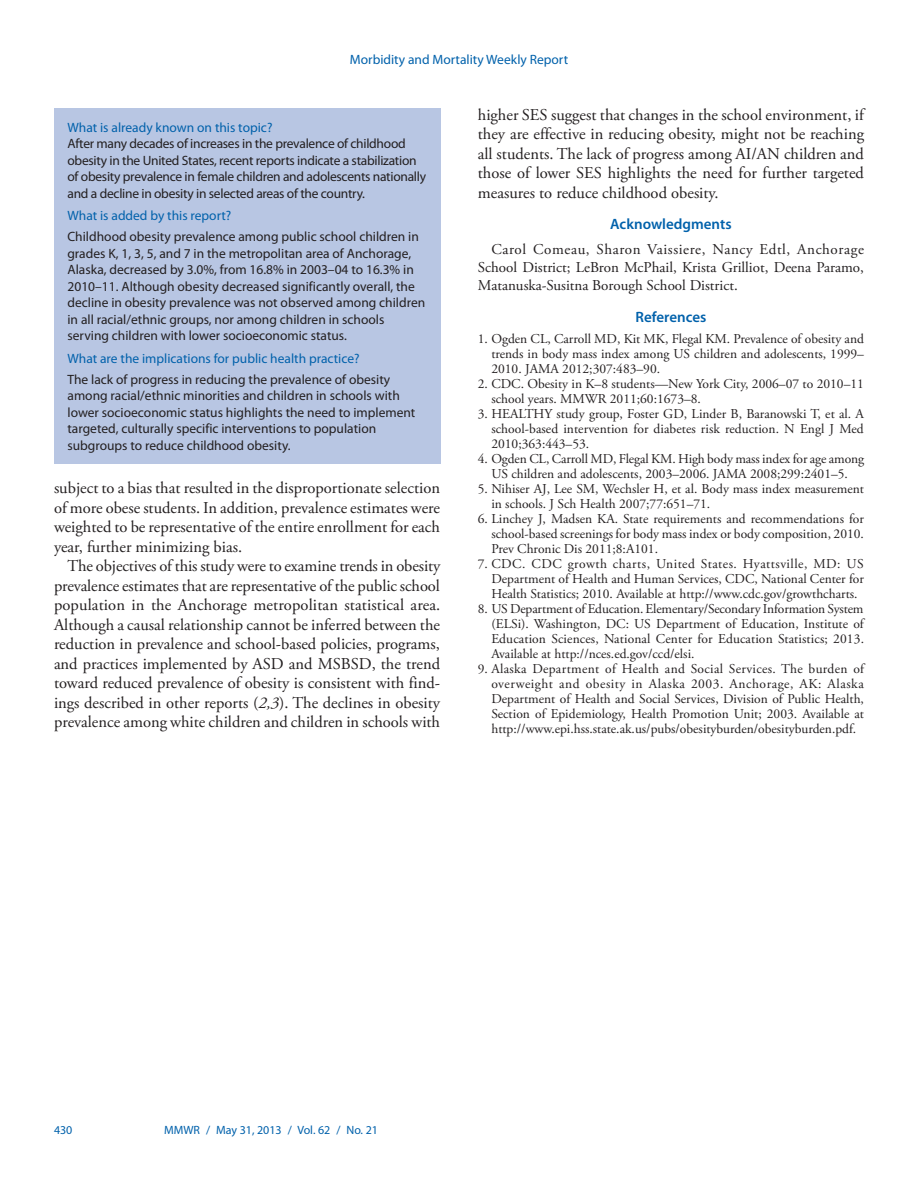
<style>
.page{position:relative;width:918px;height:1188px;background:#fff}
.page>*{position:absolute;margin:0;border:0;box-sizing:border-box;transform-origin:0 0}
.body_copy{font:16.5px/19.5px "Adobe Garamond Pro";color:#231f20;text-align:justify}
.acknowl_text{font:15px/18px "Adobe Garamond Pro";color:#231f20;text-align:justify}
.headline3{font:600 15px "Myriad Pro";color:#0161ab}
.reference_text_1-9{font:13.5px/15px "Adobe Garamond Pro";color:#231f20;text-align:justify}
.fb_answer{font:13.5px/16.5px "Myriad Pro";color:#231f20}
.fb_answer-2{font:13.5px/16.5px "Myriad Pro";letter-spacing:-.02em;color:#231f20}
.fb_question{font:13.5px "Myriad Pro";color:#0161ab}
.reference_text_1-9-2{font:13.5px "Myriad Pro";color:#0161ab}
.t1{font:12px "Myriad Pro";color:#0161ab}
.s1{font-style:italic}
</style>
<div class="page">
<div style="left:54px;top:108px;width:386px;height:355px;background:#b8c6e3"></div>
<p class="fb_question" style="left:350px;top:51px;width:220px">Morbidity and Mortality Weekly Report</p>
<p class="reference_text_1-9-2" style="left:68px;top:119px;width:206px">What is already known on this topic?</p>
<p class="fb_answer-2" style="left:68px;top:135px;width:360px">After many decades of increases in the prevalence of childhood obesity in the United States, recent reports indicate a stabilization of obesity prevalence in female children and adolescents nationally and a decline in obesity in selected areas of the country.</p>
<p class="fb_question" style="left:68px;top:207px;width:165px">What is added by this report?</p>
<p class="fb_answer" style="left:68px;top:228px;width:359px">Childhood obesity prevalence among public school children in grades K, 1, 3, 5, and 7 in the metropolitan area of Anchorage, Alaska, decreased by 3.0%, from 16.8% in 2003–04 to 16.3% in 2010–11. Although obesity decreased significantly overall, the decline in obesity prevalence was not observed among children in all racial/ethnic groups, nor among children in schools serving children with lower socioeconomic status.</p>
<p class="fb_question" style="left:68px;top:350px;width:294px">What are the implications for public health practice?</p>
<p class="fb_answer" style="left:68px;top:371px;width:349px">The lack of progress in reducing the prevalence of obesity among racial/ethnic minorities and children in schools with lower socioeconomic status highlights the need to implement targeted, culturally specific interventions to population subgroups to reduce childhood obesity.</p>
<p class="body_copy" style="left:54px;top:479px;width:388px">subject to a bias that resulted in the disproportionate selection of more obese students. In addition, prevalence estimates were weighted to be representative of the entire enrollment for each year, further minimizing bias.</p>
<p class="body_copy" style="left:54px;top:557px;width:388px;text-indent:13px">The objectives of this study were to examine trends in obesity prevalence estimates that are representative of the public school population in the Anchorage metropolitan statistical area.<br>Although a causal relationship cannot be inferred between the reduction in prevalence and school-based policies, programs, and practices implemented by ASD and MSBSD, the trend toward reduced prevalence of obesity is consistent with find&shy;ings described in other reports (<span class="s1">2,3</span>). The declines in obesity prevalence among white children and children in schools with</p>
<p class="body_copy" style="left:478px;top:106px;width:388px">higher SES suggest that changes in the school environment, if they are effective in reducing obesity, might not be reaching all students. The lack of progress among AI/AN children and those of lower SES highlights the need for further targeted measures to reduce childhood obesity.</p>
<p class="headline3" style="left:610px;top:215px;width:123px">Acknowledgments</p>
<p class="acknowl_text" style="left:478px;top:241px;width:388px;text-indent:14px">Carol Comeau, Sharon Vaissiere, Nancy Edtl, Anchorage School District; LeBron McPhail, Krista Grilliot, Deena Paramo, Matanuska-Susitna Borough School District.</p>
<p class="headline3" style="left:636px;top:307px;width:72px">References</p>
<p class="reference_text_1-9" style="left:491px;top:332px;width:374px;text-indent:-14px">1. Ogden CL, Carroll MD, Kit MK, Flegal KM. Prevalence of obesity and trends in body mass index among US children and adolescents, 1999– 2010. JAMA 2012;307:483–90.</p>
<p class="reference_text_1-9" style="left:491px;top:377px;width:374px;text-indent:-14px">2. CDC. Obesity in K–8 students—New York City, 2006–07 to 2010–11 school years. MMWR 2011;60:1673–8.</p>
<p class="reference_text_1-9" style="left:491px;top:407px;width:374px;text-indent:-14px">3. HEALTHY study group, Foster GD, Linder B, Baranowski T, et al. A school-based intervention for diabetes risk reduction. N Engl J Med 2010;363:443–53.</p>
<p class="reference_text_1-9" style="left:478px;top:452px;width:388px;text-align:center">4. Ogden CL, Carroll MD, Flegal KM. High body mass index for age among<br>US children and adolescents, 2003–2006. JAMA 2008;299:2401–5.</p>
<p class="reference_text_1-9" style="left:491px;top:482px;width:374px;text-indent:-14px">5. Nihiser AJ, Lee SM, Wechsler H, et al. Body mass index measurement in schools. J Sch Health 2007;77:651–71.</p>
<p class="reference_text_1-9" style="left:491px;top:512px;width:374px;text-indent:-14px">6. Linchey J, Madsen KA. State requirements and recommendations for school-based screenings for body mass index or body composition, 2010.<br>Prev Chronic Dis 2011;8:A101.</p>
<p class="reference_text_1-9" style="left:491px;top:557px;width:374px;text-indent:-14px">7. CDC. CDC growth charts, United States. Hyattsville, MD: US Department of Health and Human Services, CDC, National Center for Health Statistics; 2010. Available at http://www.cdc.gov/growthcharts.</p>
<p class="reference_text_1-9" style="left:491px;top:602px;width:374px;text-indent:-14px">8. US Department of Education. Elementary/Secondary Information System (ELSi). Washington, DC: US Department of Education, Institute of Education Sciences, National Center for Education Statistics; 2013.<br>Available at http://nces.ed.gov/ccd/elsi.</p>
<p class="reference_text_1-9" style="left:491px;top:662px;width:374px;text-indent:-14px">9. Alaska Department of Health and Social Services. The burden of overweight and obesity in Alaska 2003. Anchorage, AK: Alaska Department of Health and Social Services, Division of Public Health, Section of Epidemiology, Health Promotion Unit; 2003. Available at http://www.epi.hss.state.ak.us/pubs/obesityburden/obesityburden.pdf.</p>
<p class="t1" style="left:54px;top:1123px;width:20px">430</p>
<p class="t1" style="left:164px;top:1123px;width:215px">MMWR / May 31, 2013 / Vol. 62 / No. 21</p>
</div>
